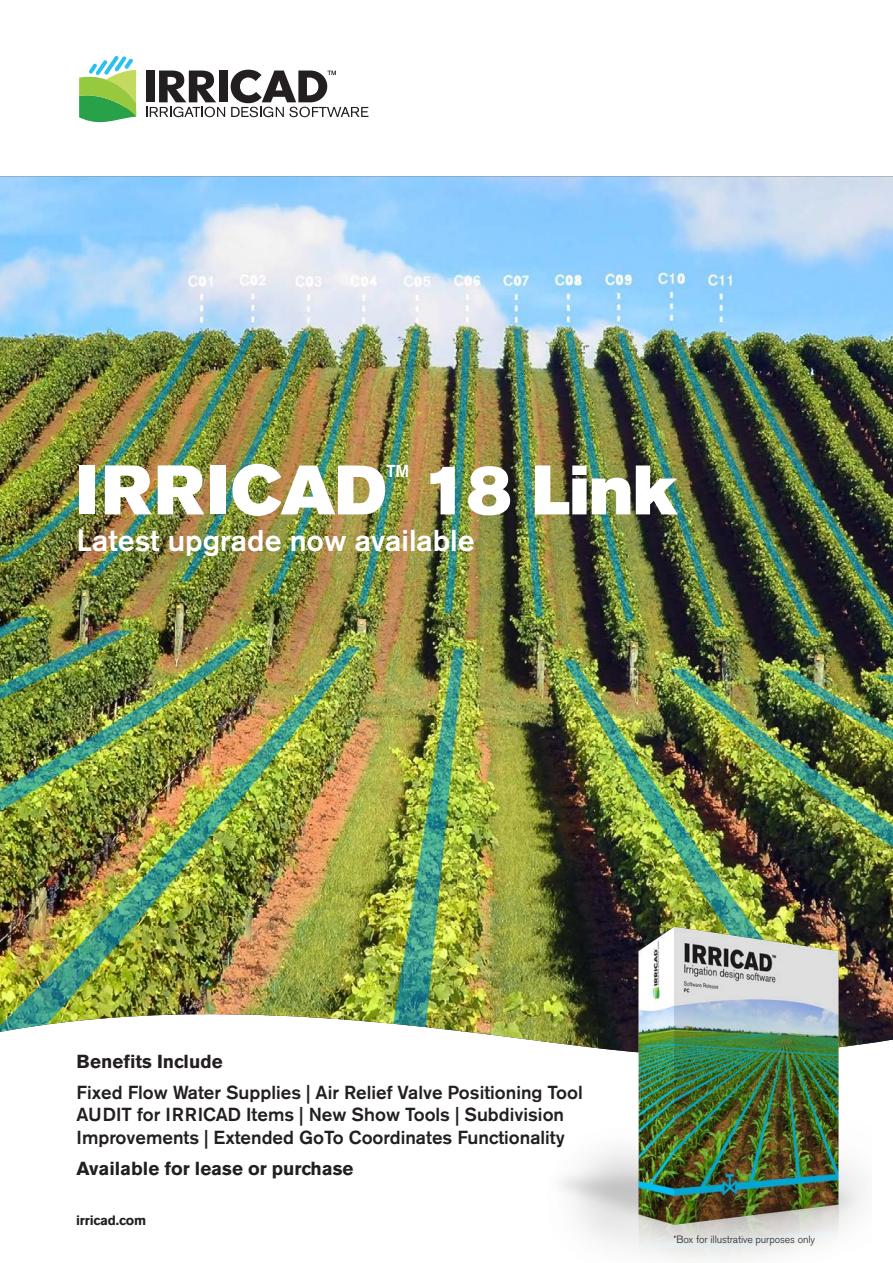
<style>
.page{position:relative;width:893px;height:1263px;background:#fff}
.page>*{position:absolute;margin:0;border:0;box-sizing:border-box;transform-origin:0 0}
.t1{font:69.3px "Akzidenz Grotesk BE Super";letter-spacing:.035em;color:#fff}
.t2{font:69.3px "Akzidenz Grotesk BE Super";letter-spacing:-.005em;color:#fff}
.t3{font:500 30px "Akzidenz Grotesk BE";color:#fff}
.t4{font:500 18.75px/22.5px "Akzidenz Grotesk BE";color:#231f20}
.t5{font:700 18.75px "Akzidenz Grotesk BE";color:#231f20}
.t6{font:500 17.1px "Akzidenz Grotesk BE";color:#fff}
.Body_Copy{font:700 13.5px "Akzidenz Grotesk BE";letter-spacing:-.01em;color:#231f20}
.Body_Copy-2{font:300 10.5px "Akzidenz Grotesk BE";letter-spacing:-.01em;color:#231f20}
</style>
<div class="page">
<img style="left:0;top:176px;width:893px;height:867px">
<img style="left:546px;top:906px;width:326px;height:355px">
<svg style="left:79px;top:56px;width:57px;height:67px"></svg>
<svg style="left:146px;top:71px;width:79px;height:46px"></svg>
<div style="left:219px;top:71px;width:9px;height:31px;background:#231f20"></div>
<svg style="left:231px;top:70px;width:137px;height:47px"></svg>
<p class="t1" style="left:77px;top:450px;width:312px">IRRICAD</p>
<p class="t6" style="left:386px;top:460px;width:25px">TM</p>
<p class="t2" style="left:423px;top:450px;width:256px">18 Link</p>
<p class="t3" style="left:77px;top:522px;width:400px">Latest upgrade now available</p>
<p class="t5" style="left:77px;top:1050px;width:148px">Benefits Include</p>
<p class="t4" style="left:77px;top:1081px;width:508px">Fixed Flow Water Supplies | Air Relief Valve Positioning Tool<br>AUDIT for IRRICAD Items | New Show Tools | Subdivision<br>Improvements | Extended GoTo Coordinates Functionality</p>
<p class="t5" style="left:77px;top:1157px;width:278px">Available for lease or purchase</p>
<p class="Body_Copy" style="left:76px;top:1212px;width:72px">irricad.com</p>
<p class="Body_Copy-2" style="left:674px;top:1233px;width:143px">*Box for illustrative purposes only</p>
</div>
